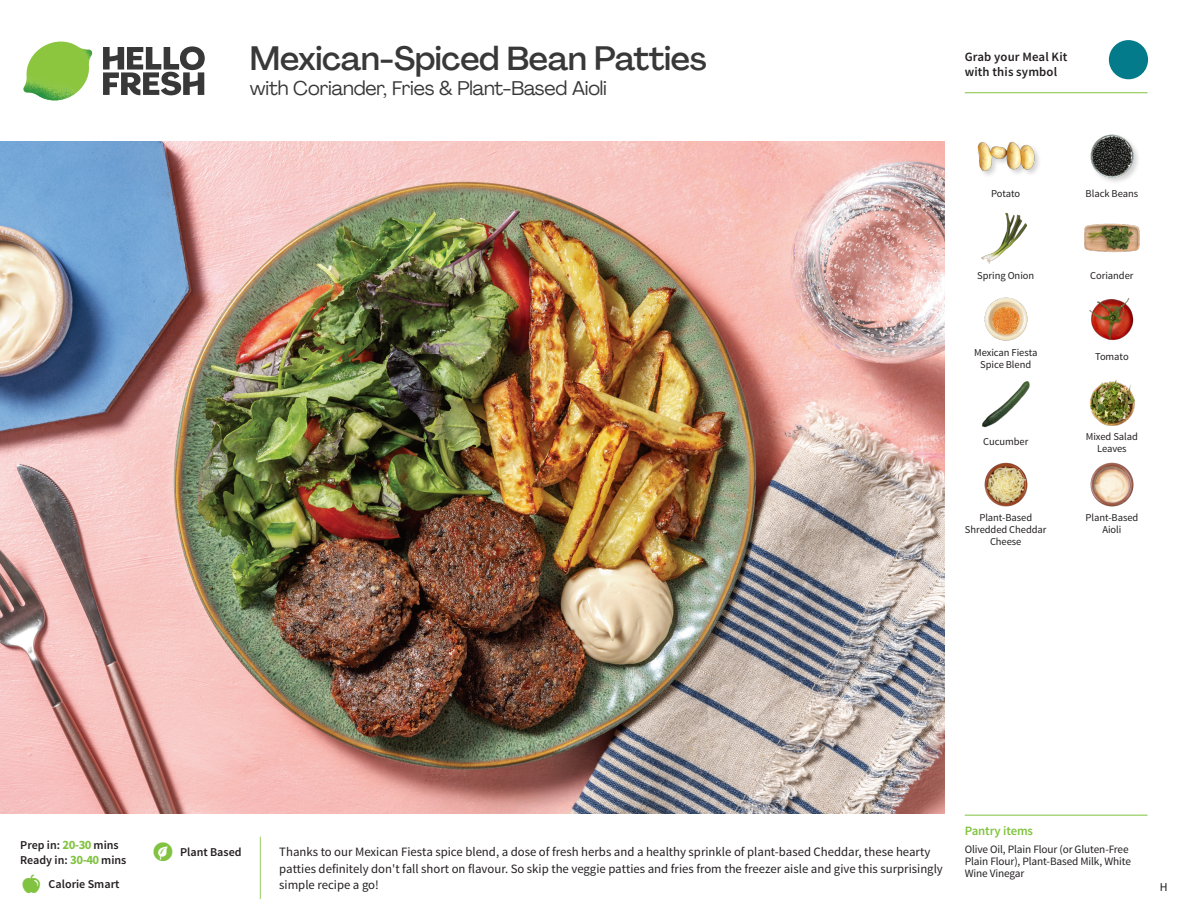
<style>
.page{position:relative;width:1188px;height:918px;background:#fff}
.page>*{position:absolute;margin:0;border:0;box-sizing:border-box;transform-origin:0 0}
._15_Titel_UK{font:500 33px "Agrandir";letter-spacing:-.01em;color:#383839}
._15_Titel_UK-2{font:19.5px "Agrandir";letter-spacing:-.01em;color:#383839}
.Step_6_Text_AU{font:12.75px/16.5px "Source Sans Pro";color:#231f20}
.t1{font:600 12.75px/15px "Source Sans Pro";letter-spacing:.01em;color:#231f20}
._04_Headers_Front{font:600 12.75px "Source Sans Pro";letter-spacing:-.01em;color:#81c340}
._04_Intro{font:600 12px "Source Sans Pro";color:#231f20}
.t2{font:12px "Source Sans Pro";color:#231f20}
._05_Pantry{font:11.25px/12px "Source Sans Pro";letter-spacing:-.01em;color:#231f20}
._18_FRONT_ingredient{font:10.5px/12px "Source Sans Pro";letter-spacing:-.005em;color:#231f20;text-align:center}
.s1{font-weight:700;font-size:12.75px;color:#81c340}
</style>
<div class="page">
<svg style="left:103px;top:46px;width:102px;height:49px"></svg>
<img style="left:23px;top:42px;width:69px;height:59px">
<img style="left:0;top:142px;width:945px;height:672px">
<svg style="left:1091px;top:40px;width:58px;height:54px"></svg>
<img style="left:1089px;top:298px;width:45px;height:43px">
<img style="left:1089px;top:380px;width:47px;height:46px">
<img style="left:981px;top:381px;width:49px;height:47px">
<img style="left:984px;top:462px;width:44px;height:45px">
<img style="left:984px;top:297px;width:44px;height:44px">
<img style="left:981px;top:212px;width:47px;height:52px">
<img style="left:1084px;top:223px;width:56px;height:30px">
<div style="left:977px;top:141px;width:65px;height:37px;background:#231f20;opacity:.2"></div>
<img style="left:977px;top:141px;width:57px;height:37px">
<img style="left:1090px;top:134px;width:48px;height:48px">
<img style="left:1090px;top:462px;width:44px;height:45px">
<hr style="left:965px;top:815px;width:183px;height:1px;background:#81c340">
<hr style="left:965px;top:92px;width:183px;height:1px;background:#81c340">
<p class="_15_Titel_UK" style="left:250px;top:38px;width:458px">Mexican-Spiced Bean Patties</p>
<p class="_15_Titel_UK-2" style="left:250px;top:76px;width:359px">with Coriander, Fries &amp; Plant-Based Aioli</p>
<p class="t1" style="left:965px;top:50px;width:104px">Grab your Meal Kit with this symbol</p>
<p class="_18_FRONT_ingredient" style="left:991px;top:188px;width:31px">Potato</p>
<p class="_18_FRONT_ingredient" style="left:1086px;top:188px;width:54px">Black Beans</p>
<p class="_18_FRONT_ingredient" style="left:977px;top:270px;width:58px">Spring Onion</p>
<p class="_18_FRONT_ingredient" style="left:1090px;top:270px;width:45px">Coriander</p>
<p class="_18_FRONT_ingredient" style="left:974px;top:346px;width:65px">Mexican Fiesta<br>Spice Blend</p>
<p class="_18_FRONT_ingredient" style="left:1095px;top:351px;width:35px">Tomato</p>
<p class="_18_FRONT_ingredient" style="left:983px;top:435px;width:47px">Cucumber</p>
<p class="_18_FRONT_ingredient" style="left:1086px;top:431px;width:54px">Mixed Salad<br>Leaves</p>
<p class="_18_FRONT_ingredient" style="left:965px;top:512px;width:83px">Plant-Based<br>Shredded Cheddar<br>Cheese</p>
<p class="_18_FRONT_ingredient" style="left:1085px;top:512px;width:54px">Plant-Based<br>Aioli</p>
<p class="_04_Intro" style="left:20px;top:838px;width:100px">Prep in: <span class="s1">20-30</span> mins</p>
<p class="_04_Intro" style="left:20px;top:853px;width:108px">Ready in: <span class="s1">30-40</span> mins</p>
<p class="_04_Intro" style="left:180px;top:844px;width:63px">Plant Based</p>
<p class="Step_6_Text_AU" style="left:279px;top:844px;width:665px">Thanks to our Mexican Fiesta spice blend, a dose of fresh herbs and a healthy sprinkle of plant-based Cheddar, these hearty patties definitely don't fall short on flavour. So skip the veggie patties and fries from the freezer aisle and give this surprisingly</p>
<p class="_04_Intro" style="left:49px;top:876px;width:72px">Calorie Smart</p>
<p class="Step_6_Text_AU" style="left:279px;top:877px;width:101px">simple recipe a go!</p>
<p class="_04_Headers_Front" style="left:965px;top:822px;width:70px">Pantry items</p>
<p class="_05_Pantry" style="left:965px;top:844px;width:168px">Olive Oil, Plain Flour (or Gluten-Free<br>Plain Flour), Plant-Based Milk, White<br>Wine Vinegar</p>
<p class="t2" style="left:1160px;top:879px;width:9px">H</p>
</div>
